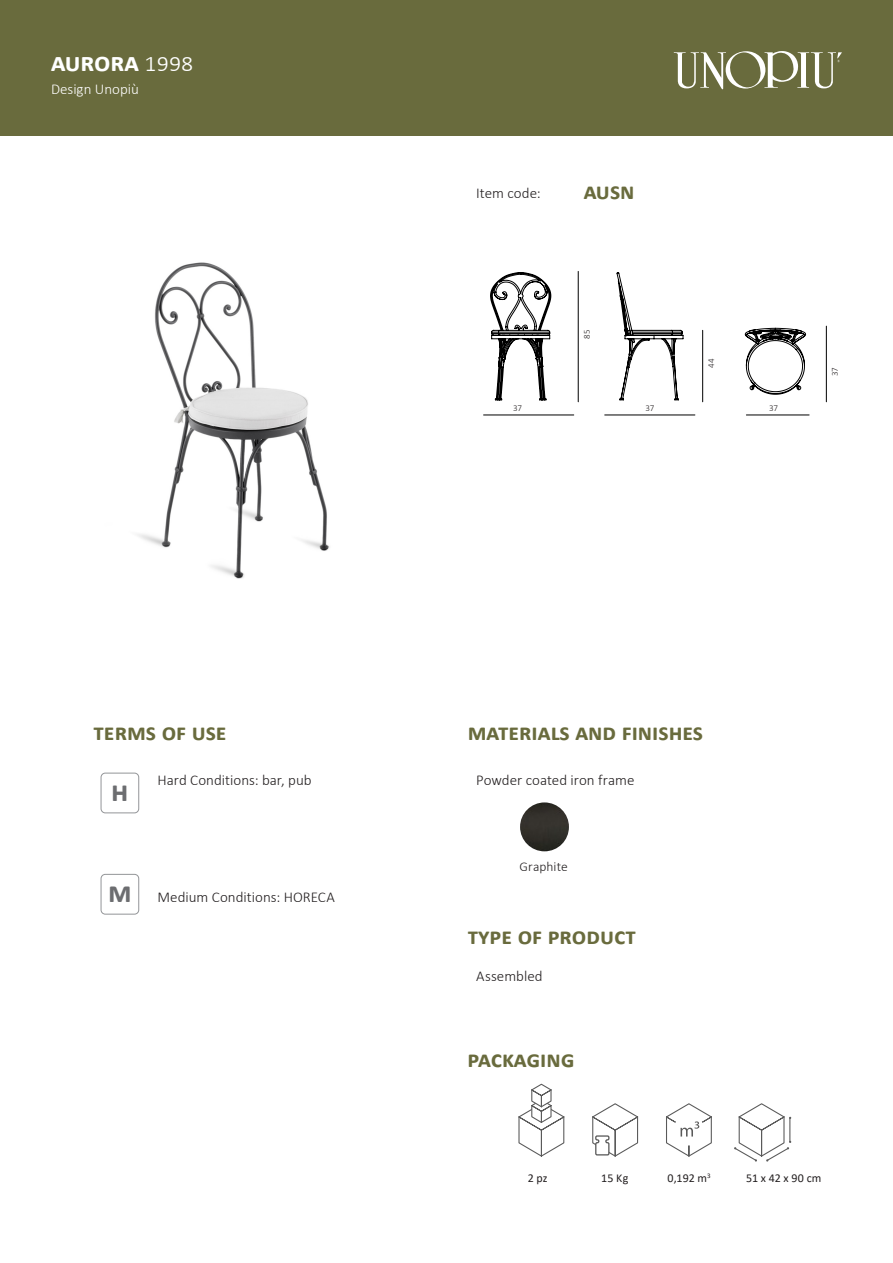
<style>
.page{position:relative;width:893px;height:1263px;background:#fff}
.page>*{position:absolute;margin:0;border:0;box-sizing:border-box;transform-origin:0 0}
.t1{font:700 30px "Calibri";color:#6c6d70}
.t2{font:700 27px "Calibri";letter-spacing:-.01em;color:#fff}
.Titoli{font:700 24px "Calibri";color:#696b3d}
.Descrizioni{font:300 15px "Calibri";color:#231f20}
.t3{font:300 15px "Calibri";color:#fff}
.Descrizioni_simboli{font:300 13.5px "Calibri";letter-spacing:.005em;color:#231f20}
.Descrizioni_simboli-2{font:12px "Calibri";letter-spacing:.01em;color:#231f20}
.Descrizioni-2{font:300 9px "Calibri";letter-spacing:-.005em;color:#231f20}
.s1{font-weight:300}
.s2{font-weight:700;font-size:30px;color:#6c6d70}
</style>
<div class="page">
<div style="left:101px;top:773px;width:38px;height:40px;border:1px solid #939598;border-radius:4px"></div>
<div style="left:101px;top:874px;width:38px;height:40px;border:1px solid #939598;border-radius:4px"></div>
<div style="left:0;top:0;width:893px;height:135px;background:#696b3d"></div>
<svg style="left:674px;top:51px;width:168px;height:38px"></svg>
<svg style="left:592px;top:1103px;width:47px;height:54px"></svg>
<svg style="left:666px;top:1103px;width:46px;height:54px"></svg>
<svg style="left:734px;top:1103px;width:57px;height:59px"></svg>
<svg style="left:518px;top:1083px;width:47px;height:74px"></svg>
<img style="left:137px;top:262px;width:193px;height:317px">
<svg style="left:490px;top:272px;width:61px;height:128px"></svg>
<svg style="left:617px;top:272px;width:66px;height:128px"></svg>
<svg style="left:745px;top:328px;width:61px;height:66px"></svg>
<hr style="left:484px;top:415px;width:90px;height:1px;background:#000">
<hr style="left:605px;top:415px;width:90px;height:1px;background:#000">
<hr style="left:746px;top:415px;width:63px;height:1px;background:#000">
<hr style="left:578px;top:271px;width:1px;height:131px;background:#000">
<hr style="left:702px;top:330px;width:1px;height:72px;background:#000">
<hr style="left:826px;top:326px;width:1px;height:76px;background:#000">
<img style="left:520px;top:802px;width:49px;height:49px;border-radius:24px">
<p class="t2" style="left:51px;top:43px;width:144px">aurora <span class="s1">1998</span></p>
<p class="t3" style="left:51px;top:79px;width:89px">Design Unopiù</p>
<h3 class="Titoli" style="left:94px;top:715px;width:135px">terms of use</h3>
<h1 class="t1" style="left:111px;top:770px;width:15px">H</h1>
<p class="Descrizioni" style="left:158px;top:771px;width:156px">Hard Conditions: bar, pub</p>
<p class="Descrizioni" style="left:108px;top:888px;width:228px"><span class="s2">M</span> Medium Conditions: HORECA</p>
<p class="Descrizioni" style="left:476px;top:183px;width:66px">Item code:</p>
<p class="Titoli" style="left:584px;top:174px;width:52px">ausn</p>
<p class="Descrizioni-2" style="left:581px;top:339px;width:11px;rotate:-90deg">85</p>
<p class="Descrizioni-2" style="left:706px;top:368px;width:11px;rotate:-90deg">44</p>
<p class="Descrizioni-2" style="left:513px;top:403px;width:11px">37</p>
<p class="Descrizioni-2" style="left:645px;top:403px;width:11px">37</p>
<p class="Descrizioni-2" style="left:769px;top:403px;width:11px">37</p>
<p class="Descrizioni-2" style="left:829px;top:376px;width:11px;rotate:-90deg">37</p>
<h3 class="Titoli" style="left:468px;top:715px;width:237px">Materials and finishes</h3>
<p class="Descrizioni" style="left:476px;top:770px;width:160px">Powder coated iron frame</p>
<p class="Descrizioni_simboli" style="left:520px;top:858px;width:50px">Graphite</p>
<h3 class="Titoli" style="left:468px;top:919px;width:170px">Type of product</h3>
<p class="Descrizioni" style="left:476px;top:966px;width:68px">Assembled</p>
<h3 class="Titoli" style="left:468px;top:1042px;width:108px">Packaging</h3>
<p class="Descrizioni_simboli-2" style="left:528px;top:1170px;width:21px">2 pz</p>
<p class="Descrizioni_simboli-2" style="left:601px;top:1170px;width:29px">15 Kg</p>
<p class="Descrizioni_simboli-2" style="left:668px;top:1170px;width:45px">0,192 m<sup>3</sup></p>
<p class="Descrizioni_simboli-2" style="left:746px;top:1170px;width:77px">51 x 42 x 90 cm</p>
</div>
